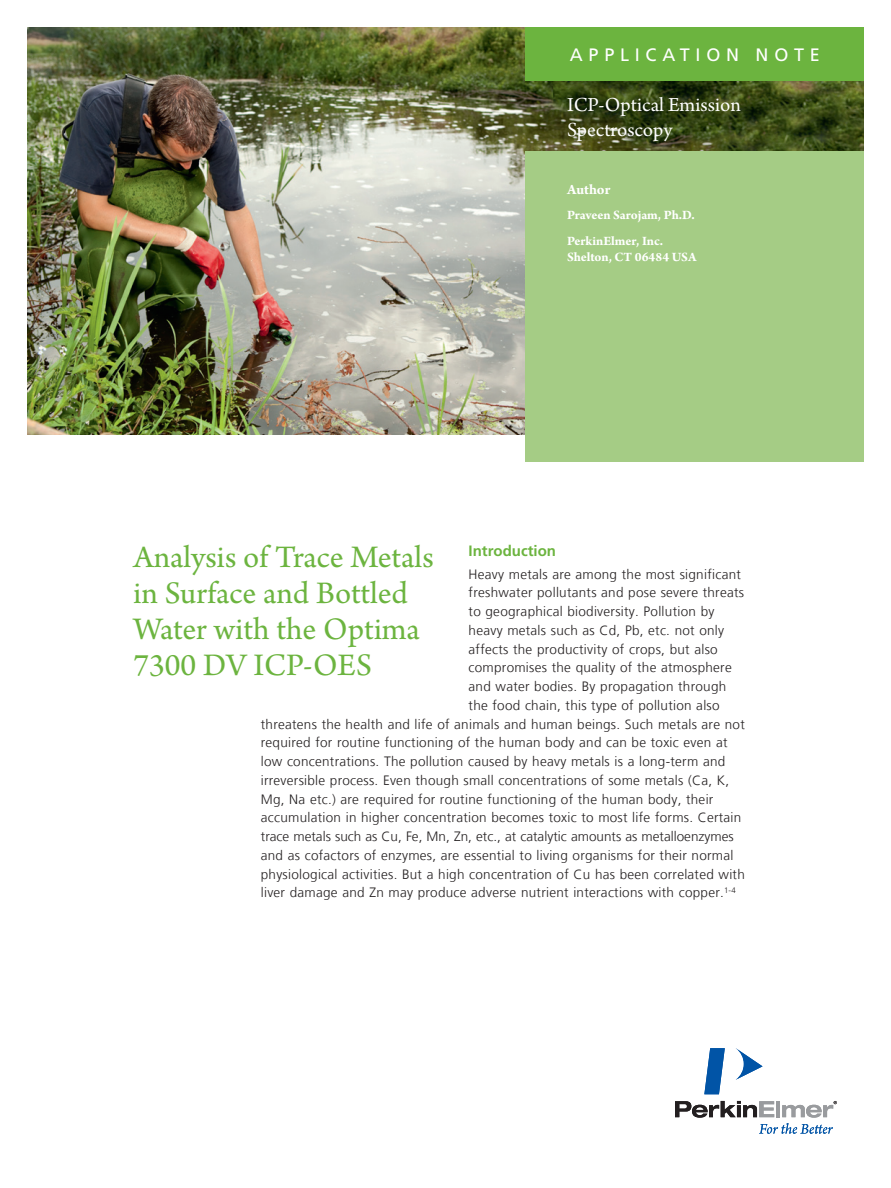
<style>
.page{position:relative;width:891px;height:1188px;background:#fff}
.page>*{position:absolute;margin:0;border:0;box-sizing:border-box;transform-origin:0 0}
.t1{font:33px/36px "Arno Pro";color:#6cb43f}
.t2{font:21px/25.5px "Arno Pro";color:#fff}
.t3{font:18px "Frutiger";letter-spacing:.32em;color:#fff}
.t4{font:700 15px "Frutiger LT Com";color:#6cb43f}
.t5{font:700 15px "Arno Pro";color:#fff}
.t6{font:300 13.5px "Frutiger LT Com";letter-spacing:.02em;color:#231f20}
.t7{font:300 13.5px "Frutiger LT Com";color:#231f20}
.t8{font:700 13.5px/25.5px "Arno Pro";letter-spacing:-.005em;color:#fff}
</style>
<div class="page">
<img style="left:27px;top:27px;width:837px;height:408px">
<div style="left:526px;top:151px;width:338px;height:311px;background:#a5cc85"></div>
<div style="left:526px;top:27px;width:338px;height:54px;background:#6cb43f"></div>
<svg style="left:736px;top:1048px;width:27px;height:32px"></svg>
<svg style="left:704px;top:1048px;width:21px;height:46px"></svg>
<svg style="left:675px;top:1101px;width:162px;height:33px"></svg>
<h3 class="t3" style="left:570px;top:44px;width:252px">APPLICATION N OTE</h3>
<h2 class="t2" style="left:567px;top:93px;width:175px">ICP-Optical Emission<br>Spectroscopy</h2>
<p class="t5" style="left:567px;top:181px;width:45px">Author</p>
<p class="t8" style="left:567px;top:203px;width:129px">Praveen Sarojam, Ph.D.<br>PerkinElmer, Inc.</p>
<p class="t8" style="left:567px;top:245px;width:131px">Shelton, CT 06484 USA</p>
<h1 class="t1" style="left:134px;top:541px;width:302px">Analysis of Trace Metals in Surface and Bottled<br>Water with the Optima<br>7300 DV ICP-OES</h1>
<p class="t4" style="left:469px;top:542px;width:89px">Introduction</p>
<p class="t6" style="left:469px;top:566px;width:274px">Heavy metals are among the most significant</p>
<p class="t6" style="left:469px;top:585px;width:277px">freshwater pollutants and pose severe threats</p>
<p class="t6" style="left:469px;top:604px;width:247px">to geographical biodiversity. Pollution by</p>
<p class="t6" style="left:469px;top:622px;width:257px">heavy metals such as Cd, Pb, etc. not only</p>
<p class="t6" style="left:469px;top:641px;width:251px">affects the productivity of crops, but also</p>
<p class="t6" style="left:469px;top:660px;width:265px">compromises the quality of the atmosphere</p>
<p class="t6" style="left:469px;top:679px;width:259px">and water bodies. By propagation through</p>
<p class="t6" style="left:469px;top:697px;width:253px">the food chain, this type of pollution also</p>
<p class="t6" style="left:261px;top:716px;width:486px">threatens the health and life of animals and human beings. Such metals are not</p>
<p class="t6" style="left:261px;top:735px;width:468px">required for routine functioning of the human body and can be toxic even at</p>
<p class="t6" style="left:261px;top:754px;width:466px">low concentrations. The pollution caused by heavy metals is a long-term and</p>
<p class="t6" style="left:261px;top:772px;width:470px">irreversible process. Even though small concentrations of some metals (Ca, K,</p>
<p class="t6" style="left:261px;top:791px;width:454px">Mg, Na etc.) are required for routine functioning of the human body, their</p>
<p class="t6" style="left:261px;top:810px;width:482px">accumulation in higher concentration becomes toxic to most life forms. Certain</p>
<p class="t7" style="left:261px;top:829px;width:474px">trace metals such as Cu, Fe, Mn, Zn, etc., at catalytic amounts as metalloenzymes</p>
<p class="t6" style="left:261px;top:847px;width:474px">and as cofactors of enzymes, are essential to living organisms for their normal</p>
<p class="t6" style="left:261px;top:866px;width:486px">physiological activities. But a high concentration of Cu has been correlated with</p>
<p class="t6" style="left:261px;top:885px;width:476px">liver damage and Zn may produce adverse nutrient interactions with copper.<sup>1-4</sup></p>
</div>
